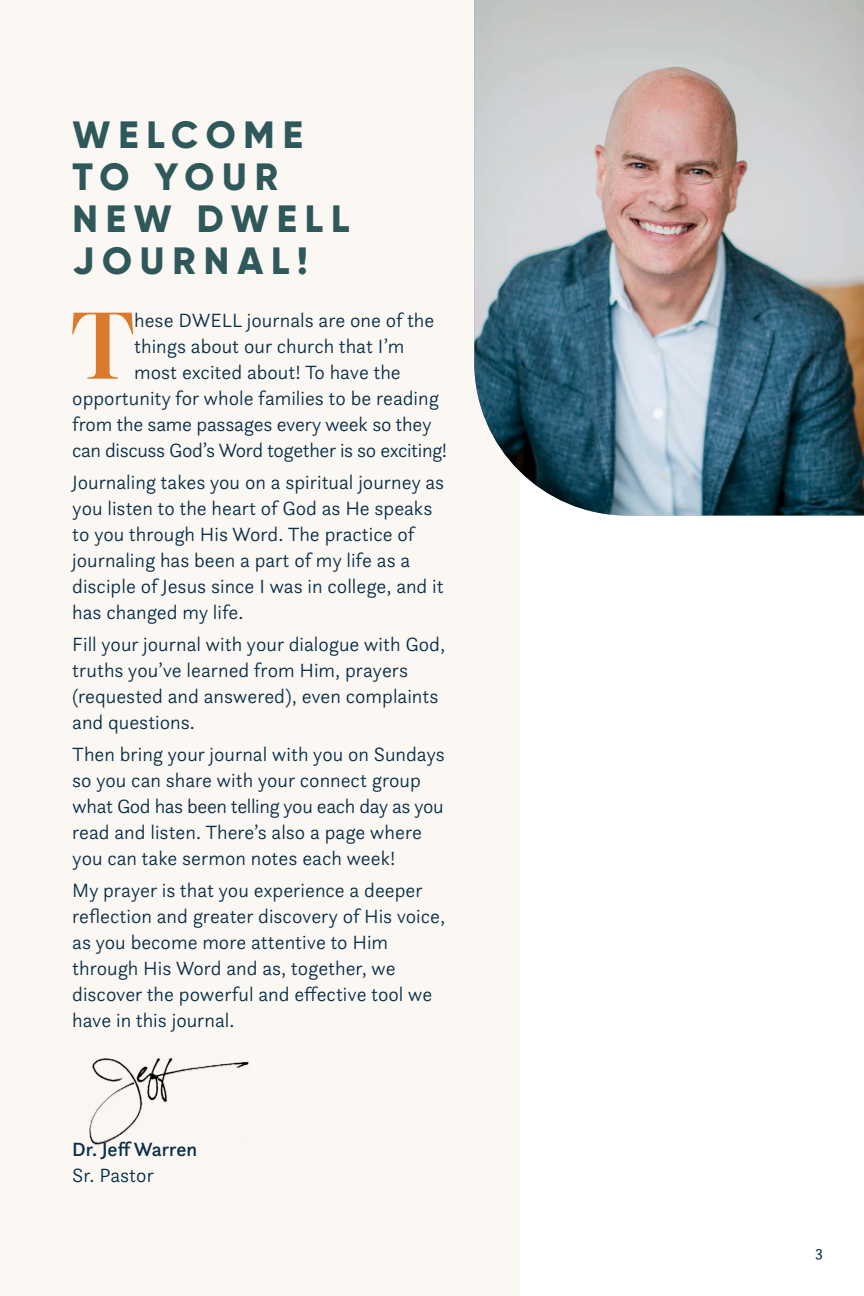
<style>
.page{position:relative;width:864px;height:1296px;background:#fff}
.page>*{position:absolute;margin:0;border:0;box-sizing:border-box;transform-origin:0 0}
.t1{font:500 94px "Tiempos Fine";color:#db792f}
.t2{font:800 38px/42px "Gilroy";letter-spacing:.21em;color:#2f585a}
.t3{font:300 20px/26px "Questa Sans";color:#0a2f48}
.t4{font:300 20px "Questa Sans";letter-spacing:-.02em;color:#0a2f48}
.t5{font:500 20px "Questa Sans";letter-spacing:-.005em;color:#0a2f48}
.t6{font:16px "Questa Sans";color:#0a2f48}
</style>
<div class="page">
<div style="left:0;top:0;width:519px;height:1296px;background:#fbf8f4"></div>
<img style="left:474px;top:0;width:390px;height:516px">
<img style="left:89px;top:1057px;width:160px;height:88px">
<h2 class="t2" style="left:72px;top:114px;width:278px">WELCOME<br>TO YOUR<br>NEW DWELL<br>JOURNAL!</h2>
<h1 class="t1" style="left:71px;top:289px;width:65px">T</h1>
<p class="t3" style="left:134px;top:306px;width:302px">hese DWELL journals are one of the</p>
<p class="t3" style="left:134px;top:332px;width:272px">things about our church that I’m</p>
<p class="t3" style="left:134px;top:358px;width:268px">most excited about! To have the</p>
<p class="t3" style="left:72px;top:384px;width:368px">opportunity for whole families to be reading</p>
<p class="t3" style="left:72px;top:410px;width:361px">from the same passages every week so they</p>
<p class="t4" style="left:72px;top:437px;width:377px">can discuss God’s Word together is so exciting!</p>
<p class="t3" style="left:72px;top:469px;width:374px">Journaling takes you on a spiritual journey as you listen to the heart of God as He speaks to you through His Word. The practice of journaling has been a part of my life as a disciple of Jesus since I was in college, and it has changed my life.</p>
<p class="t3" style="left:72px;top:631px;width:374px">Fill your journal with your dialogue with God, truths you’ve learned from Him, prayers (requested and answered), even complaints and questions.</p>
<p class="t3" style="left:72px;top:741px;width:374px">Then bring your journal with you on Sundays so you can share with your connect group what God has been telling you each day as you read and listen. There’s also a page where you can take sermon notes each week!</p>
<p class="t3" style="left:72px;top:877px;width:374px">My prayer is that you experience a deeper reflection and greater discovery of His voice, as you become more attentive to Him through His Word and as, together, we discover the powerful and effective tool we have in this journal.</p>
<p class="t5" style="left:72px;top:1136px;width:127px">Dr. Jeff Warren</p>
<p class="t3" style="left:72px;top:1161px;width:83px">Sr. Pastor</p>
<p class="t6" style="left:815px;top:1242px;width:9px">3</p>
</div>
